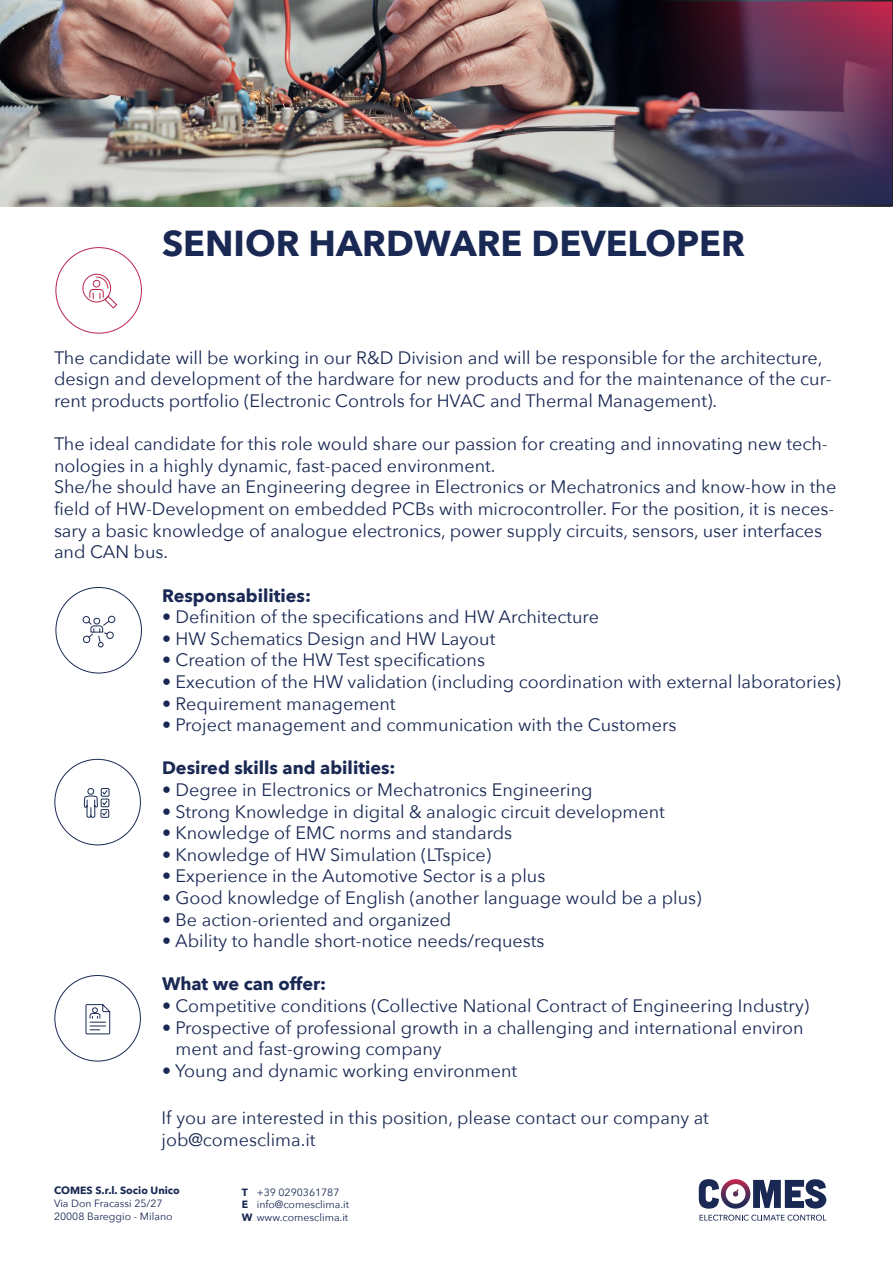
<style>
.page{position:relative;width:893px;height:1263px;background:#fff}
.page>*{position:absolute;margin:0;border:0;box-sizing:border-box;transform-origin:0 0}
.t1{font:700 36px "Avenir Next";color:#1a2954}
.t2{font:18px/21.6px "Avenir Next";color:#1a2954}
.t3{font:18px/21.6px "Avenir Next";color:#1b2b53}
.t4{font:700 18px "Avenir Next";color:#1a2954}
.t5{font:10.5px/12.6px "Avenir Next";color:#1a2954}
.t6{font:700 10.5px "Avenir Next";color:#1a2954}
.s1{font-weight:700}
</style>
<div class="page">
<svg style="left:699px;top:1215px;width:127px;height:6px"></svg>
<svg style="left:699px;top:1179px;width:127px;height:30px"></svg>
<div style="left:108px;top:616px;width:7px;height:7px;border:1px solid #1a2a53;border-radius:50%"></div>
<div style="left:83px;top:616px;width:7px;height:7px;border:1px solid #1a2a53;border-radius:50%"></div>
<div style="left:106px;top:632px;width:8px;height:7px;border:1px solid #1a2a53;border-radius:50%"></div>
<svg style="left:83px;top:617px;width:27px;height:31px"></svg>
<svg style="left:83px;top:788px;width:27px;height:57px"></svg>
<div style="left:101px;top:809px;width:8px;height:9px;border:1px solid #192b53"></div>
<svg style="left:85px;top:1004px;width:26px;height:31px"></svg>
<div style="left:82px;top:274px;width:29px;height:28px;border:1px solid #bb254d;border-radius:50%"></div>
<svg style="left:89px;top:276px;width:28px;height:33px"></svg>
<img style="left:3px;top:3px;width:887px;height:200px">
<h1 class="t1" style="left:162px;top:212px;width:584px">SENIOR HARDWARE DEVELOPER</h1>
<p class="t2" style="left:54px;top:346px;width:779px">The candidate will be working in our R&amp;D Division and will be responsible for the architecture, design and development of the hardware for new products and for the maintenance of the cur&shy;rent products portfolio (Electronic Controls for HVAC and Thermal Management).</p>
<p class="t2" style="left:54px;top:432px;width:784px">The ideal candidate for this role would share our passion for creating and innovating new tech&shy;nologies in a highly dynamic, fast-paced environment.<br>She/he should have an Engineering degree in Electronics or Mechatronics and know-how in the field of HW-Development on embedded PCBs with microcontroller. For the position, it is neces&shy;sary a basic knowledge of analogue electronics, power supply circuits, sensors, user interfaces and CAN bus.</p>
<p class="t4" style="left:162px;top:580px;width:151px">Responsabilities:</p>
<p class="t2" style="left:162px;top:605px;width:438px">• Definition of the specifications and HW Architecture</p>
<p class="t2" style="left:162px;top:627px;width:335px">• HW Schematics Design and HW Layout</p>
<p class="t2" style="left:162px;top:648px;width:325px">• Creation of the HW Test specifications</p>
<p class="t2" style="left:162px;top:670px;width:680px">• Execution of the HW validation (including coordination with external laboratories)</p>
<p class="t2" style="left:162px;top:692px;width:235px">• Requirement management</p>
<p class="t2" style="left:162px;top:713px;width:516px">• Project management and communication with the Customers</p>
<p class="t4" style="left:162px;top:752px;width:235px">Desired skills and abilities:</p>
<p class="t2" style="left:162px;top:778px;width:432px">• Degree in Electronics or Mechatronics Engineering</p>
<p class="t2" style="left:162px;top:800px;width:504px">• Strong Knowledge in digital &amp; analogic circuit development</p>
<p class="t2" style="left:162px;top:821px;width:352px">• Knowledge of EMC norms and standards</p>
<p class="t2" style="left:162px;top:843px;width:331px">• Knowledge of HW Simulation (LTspice)</p>
<p class="t2" style="left:162px;top:864px;width:385px">• Experience in the Automotive Sector is a plus</p>
<p class="t2" style="left:162px;top:886px;width:541px">• Good knowledge of English (another language would be a plus)</p>
<p class="t2" style="left:162px;top:908px;width:291px">• Be action-oriented and organized</p>
<p class="t2" style="left:162px;top:929px;width:384px">• Ability to handle short-notice needs/requests</p>
<p class="t4" style="left:162px;top:968px;width:166px">What we can offer:</p>
<p class="t2" style="left:162px;top:994px;width:649px">• Competitive conditions (Collective National Contract of Engineering Industry)</p>
<p class="t2" style="left:176px;top:1016px;width:629px;text-indent:-14px">• Prospective of professional growth in a challenging and international environ ment and fast-growing company</p>
<p class="t2" style="left:162px;top:1059px;width:357px">• Young and dynamic working environment</p>
<p class="t3" style="left:162px;top:1106px;width:549px">If you are interested in this position, please contact our company at job@comesclima.it</p>
<p class="t6" style="left:54px;top:1181px;width:127px">COMES S.r.l. Socio Unico</p>
<p class="t5" style="left:54px;top:1196px;width:120px">Via Don Fracassi 25/27<br>20008 Bareggio - Milano</p>
<p class="t5" style="left:242px;top:1185px;width:109px"><span class="s1">T</span> +39 0290361787<br><span class="s1">E</span> info@comesclima.it<br><span class="s1">W</span> www.comesclima.it</p>
</div>
